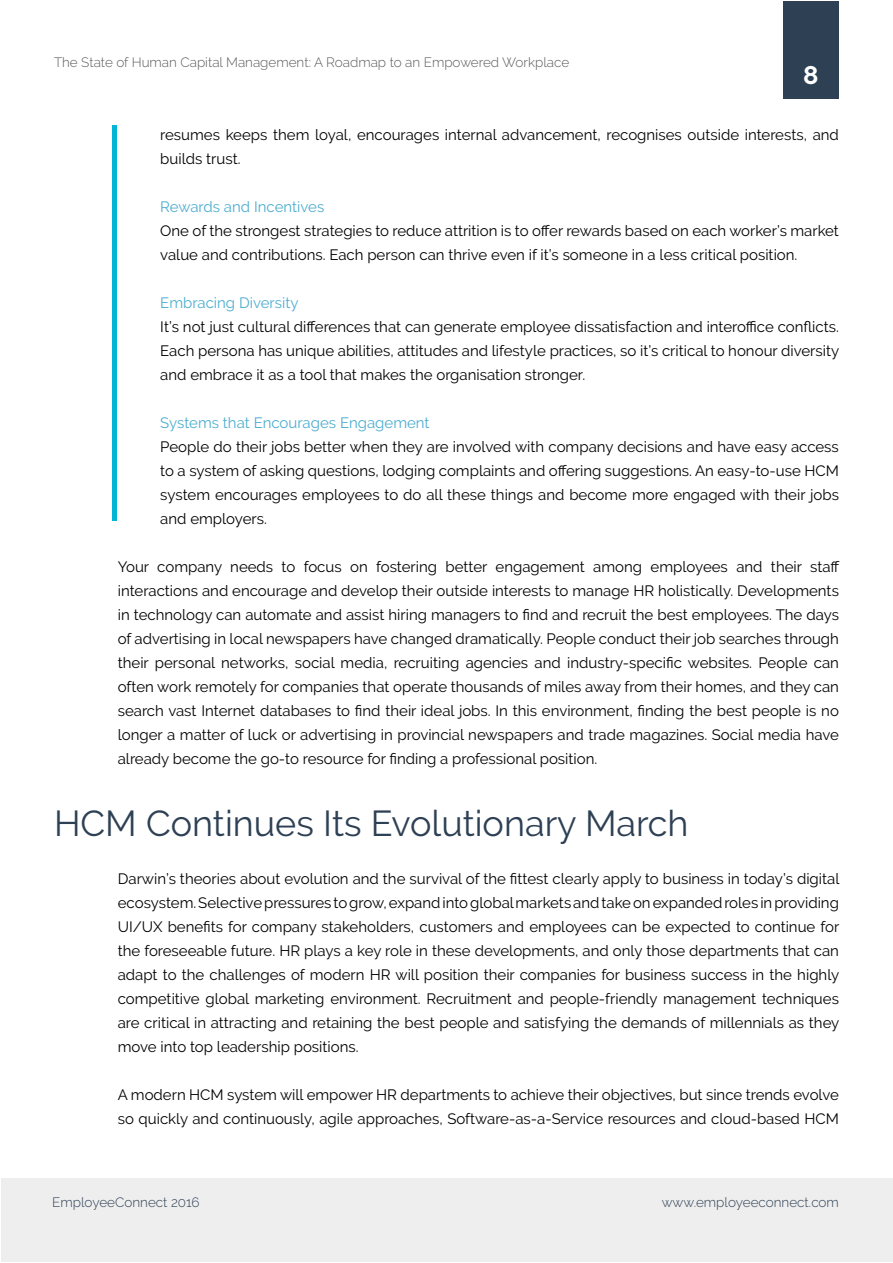
<style>
.page{position:relative;width:893px;height:1263px;background:#fff}
.page>*{position:absolute;margin:0;border:0;box-sizing:border-box;transform-origin:0 0}
.t1{font:36px "Raleway";color:#2e4054}
.t2{font:700 25.5px "Raleway";color:#fff}
.t3{font:15px/24px "Raleway";color:#000;text-align:justify}
.t4{font:15px "Raleway";color:#4cadcf}
.t5{font:300 13.5px "Raleway";color:#5a5b5d}
.t6{font:300 13.5px "Raleway";color:#2e4054}
</style>
<div class="page">
<div style="left:783px;top:1px;width:55px;height:97px;background:#2e4054"></div>
<div style="left:1px;top:1179px;width:891px;height:83px;background:#eee"></div>
<hr style="left:112px;top:125px;width:4px;height:396px;background:#00b5d6">
<p class="t5" style="left:54px;top:54px;width:517px">The State of Human Capital Management: A Roadmap to an Empowered Workplace</p>
<h2 class="t2" style="left:803px;top:60px;width:17px">8</h2>
<p class="t3" style="left:160px;top:122px;width:680px">resumes keeps them loyal, encourages internal advancement, recognises outside interests, and builds trust.</p>
<p class="t4" style="left:160px;top:198px;width:165px">Rewards and Incentives</p>
<p class="t3" style="left:160px;top:218px;width:680px">One of the strongest strategies to reduce attrition is to offer rewards based on each worker’s market value and contributions. Each person can thrive even if it’s someone in a less critical position.</p>
<p class="t4" style="left:160px;top:294px;width:140px">Embracing Diversity</p>
<p class="t3" style="left:160px;top:314px;width:680px">It’s not just cultural differences that can generate employee dissatisfaction and interoffice conflicts.<br>Each persona has unique abilities, attitudes and lifestyle practices, so it’s critical to honour diversity and embrace it as a tool that makes the organisation stronger.</p>
<p class="t4" style="left:160px;top:414px;width:271px">Systems that Encourages Engagement</p>
<p class="t3" style="left:160px;top:434px;width:680px">People do their jobs better when they are involved with company decisions and have easy access to a system of asking questions, lodging complaints and offering suggestions. An easy-to-use HCM system encourages employees to do all these things and become more engaged with their jobs and employers.</p>
<p class="t3" style="left:118px;top:554px;width:723px">Your company needs to focus on fostering better engagement among employees and their staff interactions and encourage and develop their outside interests to manage HR holistically. Developments in technology can automate and assist hiring managers to find and recruit the best employees. The days of advertising in local newspapers have changed dramatically. People conduct their job searches through their personal networks, social media, recruiting agencies and industry-specific websites. People can often work remotely for companies that operate thousands of miles away from their homes, and they can search vast Internet databases to find their ideal jobs. In this environment, finding the best people is no longer a matter of luck or advertising in provincial newspapers and trade magazines. Social media have already become the go-to resource for finding a professional position.</p>
<h1 class="t1" style="left:54px;top:802px;width:636px">HCM Continues Its Evolutionary March</h1>
<p class="t3" style="left:118px;top:866px;width:723px">Darwin’s theories about evolution and the survival of the fittest clearly apply to business in today’s digital ecosystem. Selective pressures to grow, expand into global markets and take on expanded roles in providing UI/UX benefits for company stakeholders, customers and employees can be expected to continue for the foreseeable future. HR plays a key role in these developments, and only those departments that can adapt to the challenges of modern HR will position their companies for business success in the highly competitive global marketing environment. Recruitment and people-friendly management techniques are critical in attracting and retaining the best people and satisfying the demands of millennials as they move into top leadership positions.</p>
<p class="t3" style="left:118px;top:1082px;width:723px">A modern HCM system will empower HR departments to achieve their objectives, but since trends evolve so quickly and continuously, agile approaches, Software-as-a-Service resources and cloud-based HCM</p>
<p class="t6" style="left:52px;top:1194px;width:149px">EmployeeConnect 2016</p>
<p class="t6" style="left:662px;top:1194px;width:179px">www.employeeconnect.com</p>
</div>
